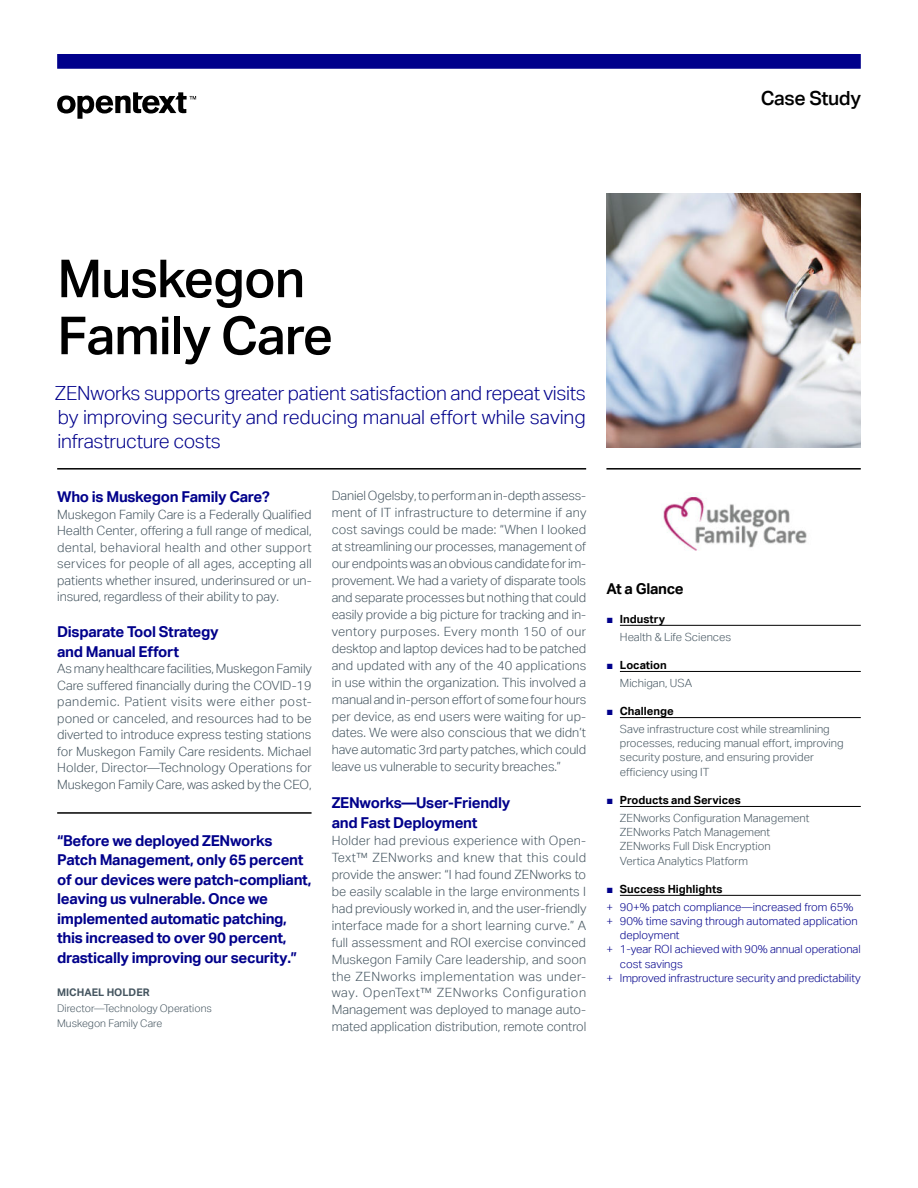
<style>
.page{position:relative;width:918px;height:1188px;background:#fff}
.page>*{position:absolute;margin:0;border:0;box-sizing:border-box;transform-origin:0 0}
.t1{font:500 52.5px/57px "Aktiv Grotesk";letter-spacing:-.02em;color:#000}
.t2{font:300 19.5px/24px "Aktiv Grotesk";letter-spacing:-.005em;color:#00008b;text-align:justify}
.t3{font:500 19.5px "Aktiv Grotesk";letter-spacing:-.02em;color:#000}
.t4{font:700 15px/19.5px "Aktiv Grotesk";letter-spacing:-.02em;color:#00008b}
.t5{font:700 15px "Aktiv Grotesk";letter-spacing:-.02em;color:#000}
.t6{font:300 12.75px/17px "Aktiv Grotesk";letter-spacing:-.005em;color:#455560;text-align:justify}
.t7{font:300 11.25px/17.7px "Aktiv Grotesk";color:#455560}
.t8{font:300 11.25px/17.7px "Aktiv Grotesk";letter-spacing:-.005em;color:#00008b}
.t9{font:300 10.5px/14.2px "Aktiv Grotesk";color:#455560}
.t10{font:700 10.5px "Aktiv Grotesk";color:#455560}
.s1{font-family:"Arial";font-weight:400;color:#00008b}
.s2{font-weight:700;color:#000}
.s3{font-family:"Arial";font-weight:400}
</style>
<div class="page">
<hr style="left:57px;top:468px;width:529px;height:2px;background:#000">
<hr style="left:606px;top:468px;width:255px;height:2px;background:#000">
<img style="left:606px;top:193px;width:255px;height:255px">
<hr style="left:620px;top:625px;width:241px;height:1px;background:#000">
<hr style="left:620px;top:671px;width:241px;height:1px;background:#000">
<hr style="left:620px;top:717px;width:241px;height:1px;background:#000">
<hr style="left:620px;top:806px;width:241px;height:1px;background:#000">
<hr style="left:620px;top:895px;width:241px;height:1px;background:#000">
<hr style="left:57px;top:812px;width:255px;height:2px;background:#000">
<img style="left:663px;top:495px;width:144px;height:56px">
<svg style="left:57px;top:92px;width:139px;height:27px"></svg>
<div style="left:57px;top:54px;width:804px;height:15px;background:#00008b;border:2px solid #00008b"></div>
<h2 class="t3" style="left:761px;top:90px;width:102px">Case Study</h2>
<h1 class="t1" style="left:57px;top:254px;width:277px">Muskegon<br>Family Care</h1>
<h2 class="t2" style="left:55px;top:381px;width:532px">ZENworks supports greater patient satisfaction and repeat visits by improving security and reducing manual effort while saving infrastructure costs</h2>
<p class="t4" style="left:57px;top:488px;width:214px">Who is Muskegon Family Care?</p>
<p class="t6" style="left:57px;top:506px;width:256px;line-height:16.5px">Muskegon Family Care is a Federally Qualified Health Center, offering a full range of medical, dental, behavioral health and other support services for people of all ages, accepting all patients whether insured, underinsured or un&shy;insured, regardless of their ability to pay.</p>
<p class="t4" style="left:57px;top:623px;width:163px">Disparate Tool Strategy and Manual Effort</p>
<p class="t6" style="left:57px;top:660px;width:256px;line-height:16.5px">As many healthcare facilities, Muskegon Family Care suffered financially during the COVID-19 pandemic. Patient visits were either post&shy;poned or canceled, and resources had to be diverted to introduce express testing stations for Muskegon Family Care residents. Michael Holder, Director—Technology Operations for Muskegon Family Care, was asked by the CEO,</p>
<p class="t4" style="left:57px;top:832px;width:256px">“Before we deployed ZENworks Patch Management, only 65 percent of our devices were patch-compliant, leaving us vulnerable. Once we implemented automatic patching, this increased to over 90 percent, drastically improving our security.”</p>
<p class="t10" style="left:57px;top:988px;width:94px">MICHAEL HOLDER</p>
<p class="t9" style="left:57px;top:1001px;width:156px">Director—Technology Operations<br>Muskegon Family Care</p>
<p class="t6" style="left:332px;top:487px;width:256px">Daniel Ogelsby, to perform an in-depth assess&shy;ment of IT infrastructure to determine if any cost savings could be made: “When I looked at streamlining our processes, management of our endpoints was an obvious candidate for im&shy;provement. We had a variety of disparate tools and separate processes but nothing that could easily provide a big picture for tracking and in&shy;ventory purposes. Every month 150 of our desktop and laptop devices had to be patched and updated with any of the 40 applications in use within the organization. This involved a manual and in-person effort of some four hours per device, as end users were waiting for up&shy;dates. We were also conscious that we didn’t have automatic 3rd party patches, which could leave us vulnerable to security breaches.”</p>
<p class="t4" style="left:332px;top:793px;width:180px;line-height:20px">ZENworks—User-Friendly and Fast Deployment</p>
<p class="t6" style="left:332px;top:832px;width:256px">Holder had previous experience with Open-Text™ ZENworks and knew that this could provide the answer: “I had found ZENworks to be easily scalable in the large environments I had previously worked in, and the user-friendly interface made for a short learning curve.” A full assessment and ROI exercise convinced Muskegon Family Care leadership, and soon the ZENworks implementation was under&shy;way. OpenText™ ZENworks Configuration Man age ment was deployed to manage auto&shy;mated application distribution, remote control</p>
<p class="t5" style="left:606px;top:583px;width:79px">At a Glance</p>
<p class="t7" style="left:620px;top:610px;width:113px;text-indent:-14px"><span class="s1">■</span> <span class="s2">Industry<br></span>Health &amp; Life Sciences</p>
<p class="t7" style="left:620px;top:656px;width:74px;text-indent:-14px"><span class="s1">■</span> <span class="s2">Location<br></span>Michigan, USA</p>
<p class="t7" style="left:620px;top:702px;width:211px;text-indent:-14px"><span class="s1">■</span> <span class="s2">Challenge<br></span>Save infrastructure cost while streamlining</p>
<p class="t7" style="left:620px;top:736px;width:225px;line-height:14.2px">processes, reducing manual effort, improving security posture, and ensuring provider efficiency using IT</p>
<p class="t7" style="left:620px;top:791px;width:191px;text-indent:-14px"><span class="s1">■</span> <span class="s2">Products and Services<br></span>ZENworks Configuration Management</p>
<p class="t7" style="left:620px;top:825px;width:152px;line-height:14.2px;text-align:justify">ZENworks Patch Management ZENworks Full Disk Encryption Vertica Analytics Platform</p>
<p class="t8" style="left:606px;top:881px;width:248px"><span class="s3">■</span> <span class="s2">Success Highlights<br></span>+ 90+% patch compliance—increased from 65%</p>
<p class="t8" style="left:606px;top:913px;width:253px">+ 90% time saving through automated application</p>
<p class="t8" style="left:620px;top:927px;width:61px">deployment</p>
<p class="t8" style="left:606px;top:941px;width:256px">+ 1-year ROI achieved with 90% annual operational</p>
<p class="t8" style="left:620px;top:955px;width:64px">cost savings</p>
<p class="t8" style="left:606px;top:970px;width:256px">+ Improved infrastructure security and predictability</p>
</div>
